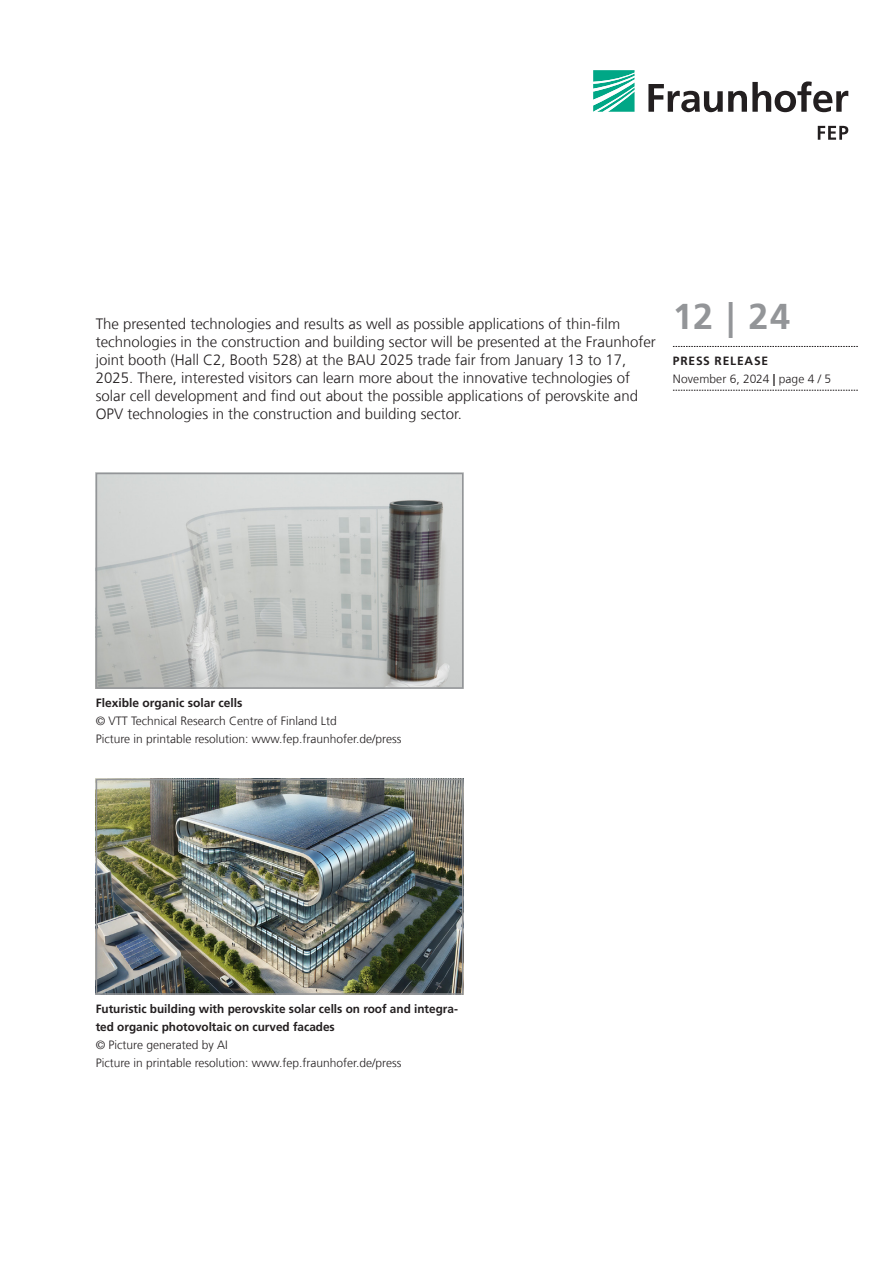
<style>
.page{position:relative;width:893px;height:1263px;background:#fff}
.page>*{position:absolute;margin:0;border:0;box-sizing:border-box;transform-origin:0 0}
.t1{font:700 36px "Frutiger LT Com";color:#939598}
.t2{font:300 15px/18px "Frutiger LT Com";color:#231f20}
.t3{font:300 12px/18px "Frutiger LT Com";color:#231f20}
.t4{font:700 12px/18px "Frutiger LT Com";color:#231f20}
.s1{font-weight:700}
</style>
<div class="page">
<svg style="left:593px;top:70px;width:41px;height:42px"></svg>
<svg style="left:648px;top:81px;width:200px;height:31px"></svg>
<svg style="left:818px;top:126px;width:30px;height:14px"></svg>
<svg style="left:673px;top:346px;width:185px;height:1px"></svg>
<svg style="left:673px;top:390px;width:185px;height:1px"></svg>
<img style="left:99px;top:476px;width:361px;height:210px">
<div style="left:96px;top:473px;width:367px;height:216px;border:2px solid #939598"></div>
<img style="left:99px;top:782px;width:361px;height:210px">
<div style="left:96px;top:779px;width:367px;height:216px;border:2px solid #939598"></div>
<p class="t2" style="left:96px;top:315px;width:562px">The presented technologies and results as well as possible applications of thin-film technologies in the construction and building sector will be presented at the Fraunhofer joint booth (Hall C2, Booth 528) at the BAU 2025 trade fair from January 13 to 17, 2025. There, interested visitors can learn more about the innovative technologies of solar cell development and find out about the possible applications of perovskite and OPV technologies in the construction and building sector.</p>
<h1 class="t1" style="left:673px;top:295px;width:119px">12 | 24</h1>
<p class="t3" style="left:673px;top:352px;width:160px"><span class="s1">PRESS RELEASE<br></span>November 6, 2024 <span class="s1">|</span> page 4 / 5</p>
<p class="t4" style="left:96px;top:694px;width:148px">Flexible organic solar cells</p>
<p class="t3" style="left:96px;top:712px;width:307px">© VTT Technical Research Centre of Finland Ltd<br>Picture in printable resolution: www.fep.fraunhofer.de/press</p>
<p class="t4" style="left:96px;top:1000px;width:364px">Futuristic building with perovskite solar cells on roof and integra&shy;ted organic photovoltaic on curved facades</p>
<p class="t3" style="left:96px;top:1036px;width:307px">© Picture generated by AI<br>Picture in printable resolution: www.fep.fraunhofer.de/press</p>
</div>
